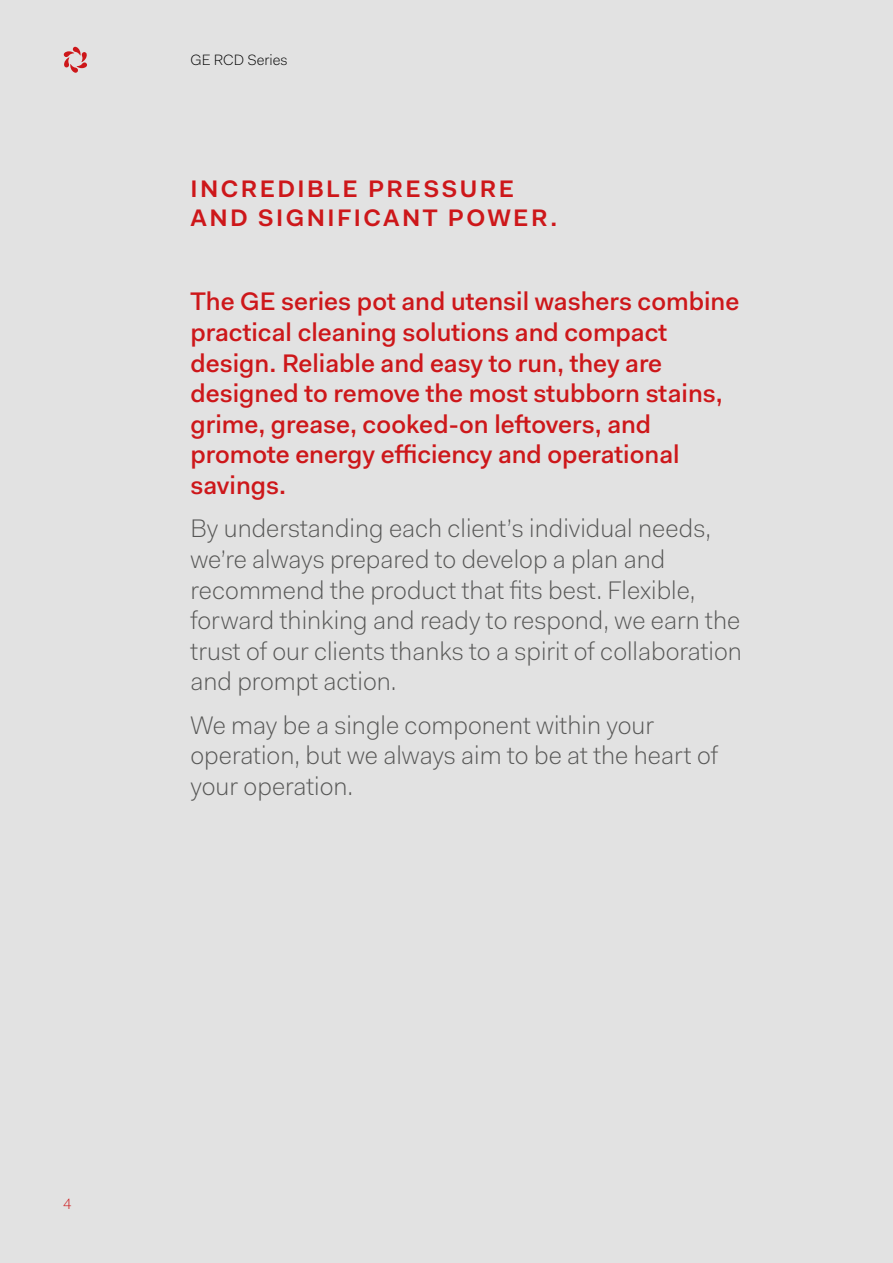
<style>
.page{position:relative;width:893px;height:1263px;background:#e2e2e2}
.page>*{position:absolute;margin:0;border:0;box-sizing:border-box;transform-origin:0 0}
.t1{font:300 25.5px/30.6px "Fakt Pro";color:#575756}
.t2{font:500 25.5px/30.6px "Fakt Pro";color:#cd171a}
.t3{font:600 24px/28.8px "Fakt Pro";letter-spacing:.1em;color:#cd171a}
.t4{font:300 15px "Fakt Pro";color:#000}
.t5{font:300 15px "Fakt Pro";color:#cd171a}
</style>
<div class="page">
<svg style="left:64px;top:47px;width:23px;height:26px"></svg>
<p class="t4" style="left:190px;top:50px;width:99px">GE RCD Series</p>
<p class="t3" style="left:190px;top:174px;width:368px">INCREDIBLE PRESSURE<br>AND SIGNIFICANT POWER.</p>
<p class="t2" style="left:190px;top:286px;width:550px">The GE series pot and utensil washers combine practical cleaning solutions and compact design. Reliable and easy to run, they are designed to remove the most stubborn stains, grime, grease, cooked-on leftovers, and promote energy efficiency and operational savings.</p>
<p class="t1" style="left:190px;top:513px;width:553px">By understanding each client’s individual needs, we’re always prepared to develop a plan and recommend the product that fits best. Flexible, forward thinking and ready to respond, we earn the trust of our clients thanks to a spirit of collaboration and prompt action.</p>
<p class="t1" style="left:190px;top:710px;width:529px">We may be a single component within your operation, but we always aim to be at the heart of your operation.</p>
<p class="t5" style="left:63px;top:1194px;width:10px">4</p>
</div>
